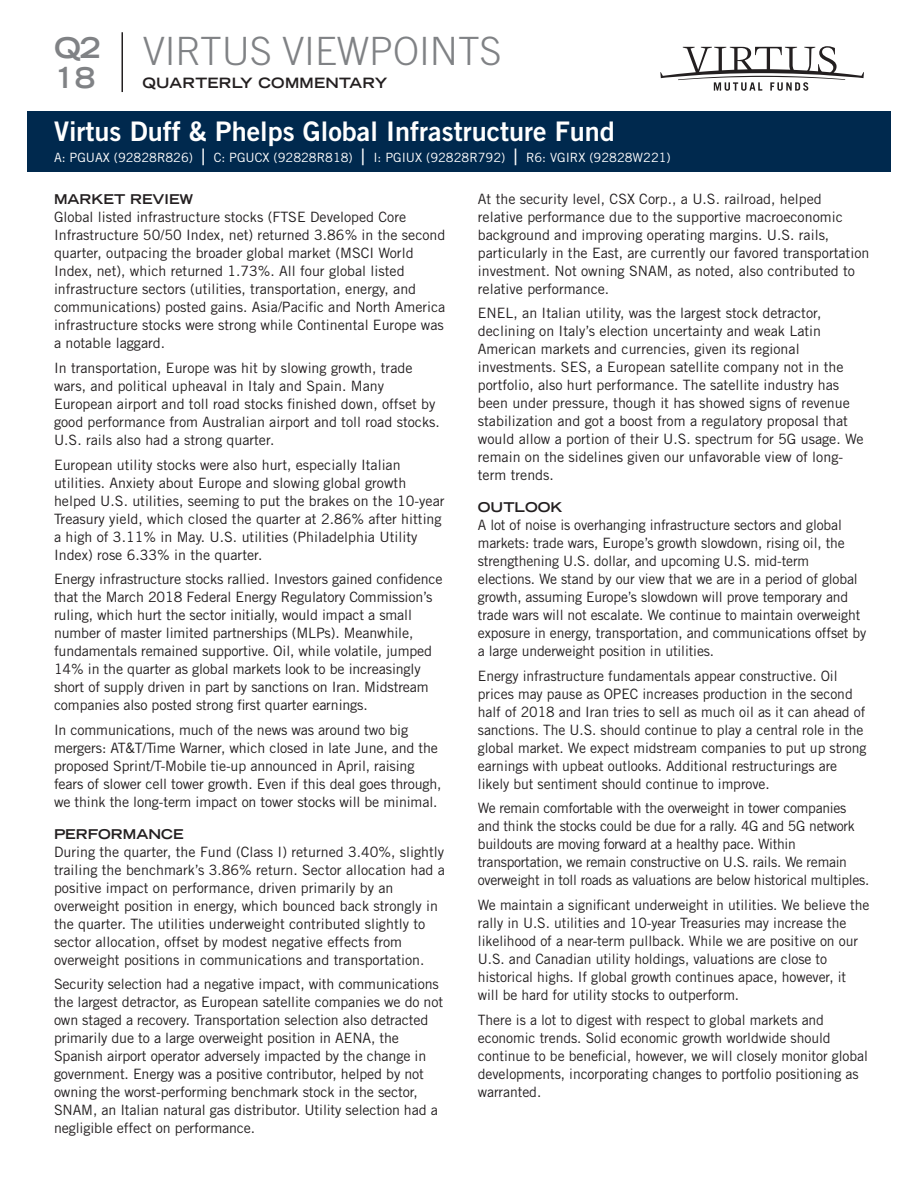
<style>
.page{position:relative;width:918px;height:1188px;background:#fff}
.page>*{position:absolute;margin:0;border:0;box-sizing:border-box;transform-origin:0 0}
.t1{font:300 39px "Trade Gothic LT Std";color:#808285}
.t2{font:700 expanded 28.5px/30px "Trade Gothic LH";color:#808285}
.t3{font:27px "Trade Gothic LT Std Bd 2";color:#fff}
.t4{font:14.25px/18px "Trade Gothic LT Std";letter-spacing:-.005em;color:#231f20}
.t5{font:700 expanded 14.25px "Trade Gothic LH";letter-spacing:.02em;color:#231f20}
.t6{font:700 expanded 13.5px "Trade Gothic LH";color:#231f20}
.t7{font:12.75px "Trade Gothic LT Std";color:#fff}
.s1{font-size:22.5px}
</style>
<div class="page">
<hr style="left:122px;top:32px;width:1px;height:60px;background:#231f20">
<div style="left:27px;top:111px;width:864px;height:61px;background:#00294e"></div>
<svg style="left:660px;top:46px;width:204px;height:45px"></svg>
<h1 class="t1" style="left:143px;top:28px;width:360px">VIRTUS VIEWPOINTS</h1>
<p class="t5" style="left:142px;top:74px;width:246px">QUARTERLY COMMENTARY</p>
<h2 class="t2" style="left:54px;top:32px;width:48px">Q2<br>18</h2>
<h3 class="t3" style="left:54px;top:115px;width:562px">Virtus Duff &amp; Phelps Global Infrastructure Fund</h3>
<p class="t7" style="left:54px;top:150px;width:618px">A: PGUAX (92828R826) <span class="s1">|</span> C: PGUCX (92828R818) <span class="s1">|</span> I: PGIUX (92828R792) <span class="s1">|</span> R6: VGIRX (92828W221)</p>
<p class="t6" style="left:54px;top:190px;width:141px">MARKET REVIEW</p>
<p class="t4" style="left:54px;top:208px;width:393px">Global listed infrastructure stocks (FTSE Developed Core Infrastructure 50/50 Index, net) returned 3.86% in the second quarter, outpacing the broader global market (MSCI World Index, net), which returned 1.73%. All four global listed infrastructure sectors (utilities, transportation, energy, and communications) posted gains. Asia/Pacific and North America infrastructure stocks were strong while Continental Europe was a notable laggard.</p>
<p class="t4" style="left:54px;top:359px;width:387px">In transportation, Europe was hit by slowing growth, trade wars, and political upheaval in Italy and Spain. Many European airport and toll road stocks finished down, offset by good performance from Australian airport and toll road stocks.<br>U.S. rails also had a strong quarter.</p>
<p class="t4" style="left:54px;top:455px;width:392px">European utility stocks were also hurt, especially Italian utilities. Anxiety about Europe and slowing global growth helped U.S. utilities, seeming to put the brakes on the 10-year Treasury yield, which closed the quarter at 2.86% after hitting a high of 3.11% in May. U.S. utilities (Philadelphia Utility Index) rose 6.33% in the quarter.</p>
<p class="t4" style="left:54px;top:570px;width:390px">Energy infrastructure stocks rallied. Investors gained confidence that the March 2018 Federal Energy Regulatory Commission’s ruling, which hurt the sector initially, would impact a small number of master limited partnerships (MLPs). Meanwhile, fundamentals remained supportive. Oil, while volatile, jumped 14% in the quarter as global markets look to be increasingly short of supply driven in part by sanctions on Iran. Midstream companies also posted strong first quarter earnings.</p>
<p class="t4" style="left:54px;top:721px;width:389px">In communications, much of the news was around two big mergers: AT&amp;T/Time Warner, which closed in late June, and the proposed Sprint/T-Mobile tie-up announced in April, raising fears of slower cell tower growth. Even if this deal goes through, we think the long-term impact on tower stocks will be minimal.</p>
<p class="t6" style="left:54px;top:825px;width:131px">PERFORMANCE</p>
<p class="t4" style="left:54px;top:842px;width:393px">During the quarter, the Fund (Class I) returned 3.40%, slightly trailing the benchmark’s 3.86% return. Sector allocation had a positive impact on performance, driven primarily by an overweight position in energy, which bounced back strongly in the quarter. The utilities underweight contributed slightly to sector allocation, offset by modest negative effects from overweight positions in communications and transportation.</p>
<p class="t4" style="left:54px;top:975px;width:391px">Security selection had a negative impact, with communications the largest detractor, as European satellite companies we do not own staged a recovery. Transportation selection also detracted primarily due to a large overweight position in AENA, the Spanish airport operator adversely impacted by the change in government. Energy was a positive contributor, helped by not owning the worst-performing benchmark stock in the sector, SNAM, an Italian natural gas distributor. Utility selection had a negligible effect on performance.</p>
<p class="t4" style="left:478px;top:189px;width:393px">At the security level, CSX Corp., a U.S. railroad, helped relative performance due to the supportive macroeconomic background and improving operating margins. U.S. rails, particularly in the East, are currently our favored transportation investment. Not owning SNAM, as noted, also contributed to relative performance.</p>
<p class="t4" style="left:478px;top:304px;width:387px">ENEL, an Italian utility, was the largest stock detractor, declining on Italy’s election uncertainty and weak Latin American markets and currencies, given its regional investments. SES, a European satellite company not in the portfolio, also hurt performance. The satellite industry has been under pressure, though it has showed signs of revenue stabilization and got a boost from a regulatory proposal that would allow a portion of their U.S. spectrum for 5G usage. We remain on the sidelines given our unfavorable view of long&shy;term trends.</p>
<p class="t6" style="left:478px;top:498px;width:86px">OUTLOOK</p>
<p class="t4" style="left:478px;top:516px;width:390px">A lot of noise is overhanging infrastructure sectors and global markets: trade wars, Europe’s growth slowdown, rising oil, the strengthening U.S. dollar, and upcoming U.S. mid-term elections. We stand by our view that we are in a period of global growth, assuming Europe’s slowdown will prove temporary and trade wars will not escalate. We continue to maintain overweight exposure in energy, transportation, and communications offset by a large underweight position in utilities.</p>
<p class="t4" style="left:478px;top:666px;width:390px">Energy infrastructure fundamentals appear constructive. Oil prices may pause as OPEC increases production in the second half of 2018 and Iran tries to sell as much oil as it can ahead of sanctions. The U.S. should continue to play a central role in the global market. We expect midstream companies to put up strong earnings with upbeat outlooks. Additional restructurings are likely but sentiment should continue to improve.</p>
<p class="t4" style="left:478px;top:799px;width:393px">We remain comfortable with the overweight in tower companies and think the stocks could be due for a rally. 4G and 5G network buildouts are moving forward at a healthy pace. Within transportation, we remain constructive on U.S. rails. We remain overweight in toll roads as valuations are below historical multiples.</p>
<p class="t4" style="left:478px;top:896px;width:393px">We maintain a significant underweight in utilities. We believe the rally in U.S. utilities and 10-year Treasuries may increase the likelihood of a near-term pullback. While we are positive on our U.S. and Canadian utility holdings, valuations are close to historical highs. If global growth continues apace, however, it will be hard for utility stocks to outperform.</p>
<p class="t4" style="left:478px;top:1011px;width:392px">There is a lot to digest with respect to global markets and economic trends. Solid economic growth worldwide should continue to be beneficial, however, we will closely monitor global developments, incorporating changes to portfolio positioning as warranted.</p>
</div>
